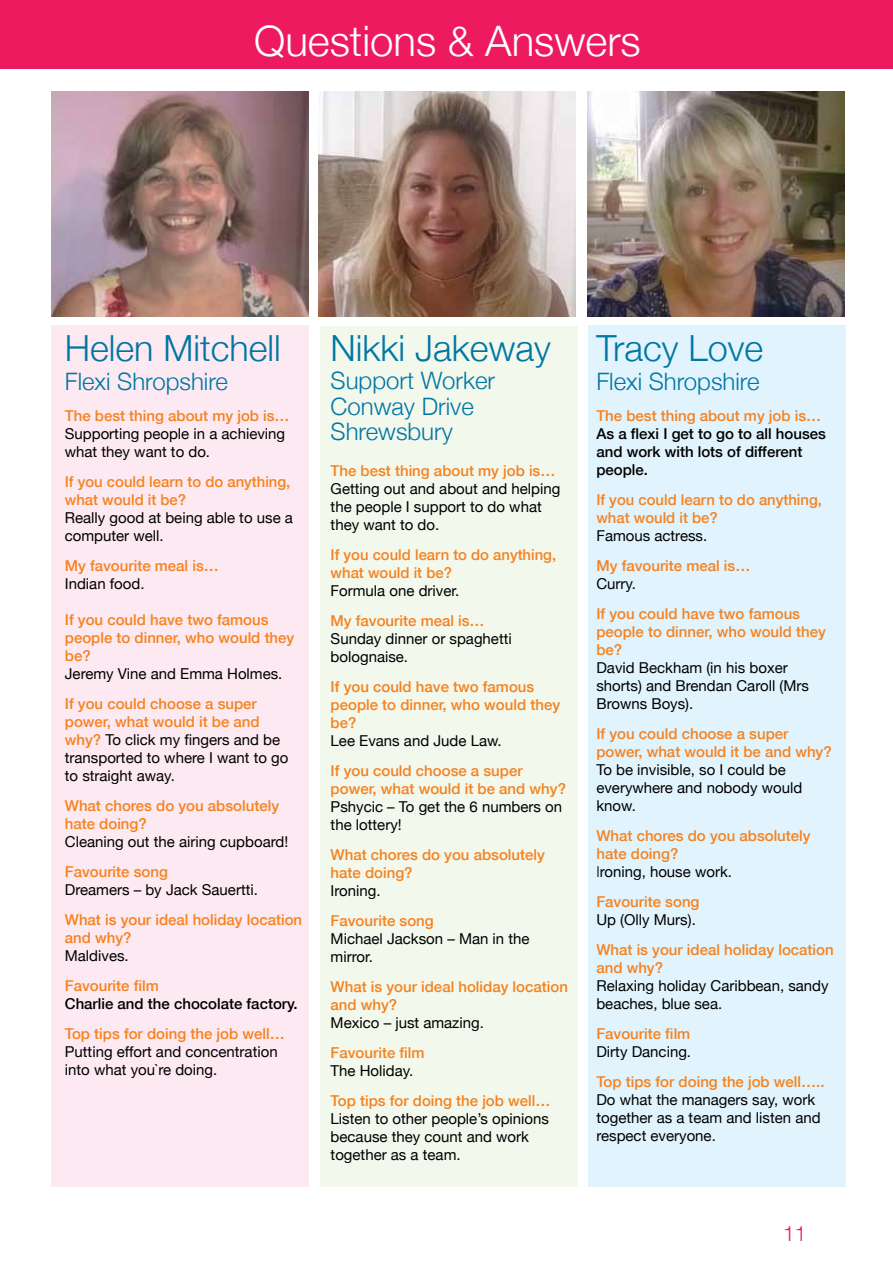
<style>
.page{position:relative;width:893px;height:1263px;background:#fff}
.page>*{position:absolute;margin:0;border:0;box-sizing:border-box;transform-origin:0 0}
.t1{font:300 42px "Helvetica Neue";color:#fff}
.t2{font:300 36px "Helvetica Neue";color:#0076a3}
.t3{font:300 24px/25.5px "Helvetica Neue";color:#0076a3}
.t4{font:300 21px "Helvetica Neue";color:#ed1a60}
.t5{font:15px/18px "Helvetica Neue";color:#000}
.t6{font:500 15px/18px "Helvetica Neue";color:#f58220}
.t7{font:500 15px/18px "Helvetica Neue";color:#000}
.s1{font-weight:500;color:#f58220}
.s2{font-weight:300;color:#000}
.s3{font-weight:400;color:#000}
</style>
<div class="page">
<div style="left:588px;top:325px;width:257px;height:861px;background:#e1f4fd"></div>
<div style="left:320px;top:326px;width:257px;height:860px;background:#f2f8ec"></div>
<div style="left:0;top:0;width:893px;height:68px;background:#ed1a60"></div>
<div style="left:51px;top:325px;width:257px;height:861px;background:#fde9f1"></div>
<img style="left:319px;top:91px;width:256px;height:225px">
<img style="left:588px;top:91px;width:256px;height:225px">
<img style="left:51px;top:91px;width:257px;height:225px">
<h1 class="t1" style="left:254px;top:7px;width:388px">Questions &amp; Answers</h1>
<h2 class="t2" style="left:65px;top:319px;width:218px">Helen Mitchell</h2>
<h3 class="t3" style="left:65px;top:367px;width:165px">Flexi Shropshire</h3>
<p class="t6" style="left:65px;top:406px;width:226px">The best thing about my job is…</p>
<p class="t5" style="left:65px;top:426px;width:222px">Supporting people in a achieving what they want to do.</p>
<p class="t6" style="left:65px;top:472px;width:227px">If you could learn to do anything, what would it be?</p>
<p class="t5" style="left:65px;top:510px;width:230px">Really good at being able to use a computer well.</p>
<p class="t6" style="left:65px;top:556px;width:155px">My favourite meal is…</p>
<p class="t5" style="left:65px;top:576px;width:81px">Indian food.</p>
<p class="t6" style="left:65px;top:610px;width:231px">If you could have two famous people to dinner, who would they be?</p>
<p class="t5" style="left:65px;top:666px;width:219px">Jeremy Vine and Emma Holmes.</p>
<p class="t5" style="left:65px;top:696px;width:225px"><span class="s1">If you could choose a super power, what would it be and why?</span> To click my fingers and be transported to where I want to go to straight away.</p>
<p class="t6" style="left:65px;top:796px;width:216px">What chores do you absolutely hate doing?</p>
<p class="t5" style="left:65px;top:834px;width:225px">Cleaning out the airing cupboard!</p>
<p class="t6" style="left:65px;top:862px;width:105px">Favourite song</p>
<p class="t5" style="left:65px;top:882px;width:195px">Dreamers – by Jack Sauertti.</p>
<p class="t6" style="left:65px;top:910px;width:239px">What is your ideal holiday location and why?</p>
<p class="t5" style="left:65px;top:948px;width:65px">Maldives.</p>
<p class="t6" style="left:65px;top:976px;width:95px">Favourite film</p>
<p class="t7" style="left:65px;top:994px;width:234px">Charlie and the chocolate factory.</p>
<p class="t6" style="left:65px;top:1024px;width:221px">Top tips for doing the job well…</p>
<p class="t5" style="left:65px;top:1044px;width:214px">Putting effort and concentration into what you`re doing.</p>
<h2 class="t2" style="left:331px;top:319px;width:222px">Nikki Jakeway</h2>
<h3 class="t3" style="left:331px;top:367px;width:166px">Support Worker<br>Conway Drive<br>Shrewsbury</h3>
<p class="t6" style="left:331px;top:461px;width:226px">The best thing about my job is…</p>
<p class="t5" style="left:331px;top:481px;width:231px">Getting out and about and helping the people I support to do what they want to do.</p>
<p class="t6" style="left:331px;top:545px;width:227px">If you could learn to do anything, what would it be?</p>
<p class="t5" style="left:331px;top:583px;width:130px">Formula one driver.</p>
<p class="t6" style="left:331px;top:611px;width:155px">My favourite meal is…</p>
<p class="t5" style="left:331px;top:631px;width:183px">Sunday dinner or spaghetti bolognaise.</p>
<p class="t6" style="left:331px;top:677px;width:231px">If you could have two famous people to dinner, who would they be?</p>
<p class="t5" style="left:331px;top:733px;width:173px">Lee Evans and Jude Law.</p>
<p class="t6" style="left:331px;top:761px;width:237px">If you could choose a super power, what would it be and why?</p>
<p class="t5" style="left:331px;top:799px;width:233px">Pshycic – To get the 6 numbers on the lottery!</p>
<p class="t6" style="left:331px;top:845px;width:216px">What chores do you absolutely hate doing?</p>
<p class="t5" style="left:331px;top:883px;width:52px">Ironing.</p>
<p class="t6" style="left:331px;top:911px;width:105px">Favourite song</p>
<p class="t5" style="left:331px;top:931px;width:200px">Michael Jackson – Man in the mirror.</p>
<p class="t6" style="left:331px;top:977px;width:239px">What is your ideal holiday location and why?</p>
<p class="t5" style="left:331px;top:1015px;width:155px">Mexico – just amazing.</p>
<p class="t6" style="left:331px;top:1043px;width:95px">Favourite film</p>
<p class="t5" style="left:331px;top:1063px;width:84px">The Holiday.</p>
<p class="t6" style="left:331px;top:1091px;width:221px">Top tips for doing the job well…</p>
<p class="t5" style="left:331px;top:1111px;width:220px">Listen to other people’s opinions because they count and work together as a team.</p>
<h2 class="t2" style="left:596px;top:319px;width:168px">Tracy Love</h2>
<h3 class="t3" style="left:596px;top:367px;width:165px">Flexi Shropshire</h3>
<p class="t6" style="left:596px;top:406px;width:226px">The best thing about my job is…</p>
<p class="t7" style="left:596px;top:424px;width:231px">As a flexi I get to go to all houses and work with lots of different people.</p>
<p class="t6" style="left:596px;top:490px;width:227px">If you could learn to do anything, what would it be?</p>
<p class="t5" style="left:596px;top:528px;width:112px">Famous actress.</p>
<p class="t6" style="left:596px;top:556px;width:155px">My favourite meal is…</p>
<p class="t5" style="left:596px;top:576px;width:41px">Curry.</p>
<p class="t6" style="left:596px;top:604px;width:231px">If you could have two famous people to dinner, who would they be?</p>
<p class="t5" style="left:596px;top:660px;width:214px">David Beckham (in his boxer shorts) and Brendan Caroll (Mrs<br>Browns Boys).</p>
<p class="t6" style="left:596px;top:724px;width:237px">If you could choose a super power, what would it be and why?</p>
<p class="t5" style="left:596px;top:762px;width:207px">To be invisible, so I could be everywhere and nobody would know.</p>
<p class="t6" style="left:596px;top:826px;width:216px">What chores do you absolutely hate doing?<br><span class="s2">I</span><span class="s3">roning, house work.</span></p>
<p class="t6" style="left:596px;top:892px;width:105px">Favourite song</p>
<p class="t5" style="left:596px;top:912px;width:101px">Up (Olly murs).</p>
<p class="t6" style="left:596px;top:940px;width:239px">What is your ideal holiday location and why?</p>
<p class="t5" style="left:596px;top:978px;width:234px">Relaxing holiday Caribbean, sandy beaches, blue sea.</p>
<p class="t6" style="left:596px;top:1024px;width:95px">Favourite film</p>
<p class="t5" style="left:596px;top:1044px;width:96px">Dirty Dancing.</p>
<p class="t6" style="left:596px;top:1072px;width:230px">Top tips for doing the job well…..</p>
<p class="t5" style="left:596px;top:1092px;width:226px">Do what the managers say, work together as a team and listen and respect everyone.</p>
<h3 class="t4" style="left:783px;top:1216px;width:25px">11</h3>
</div>
